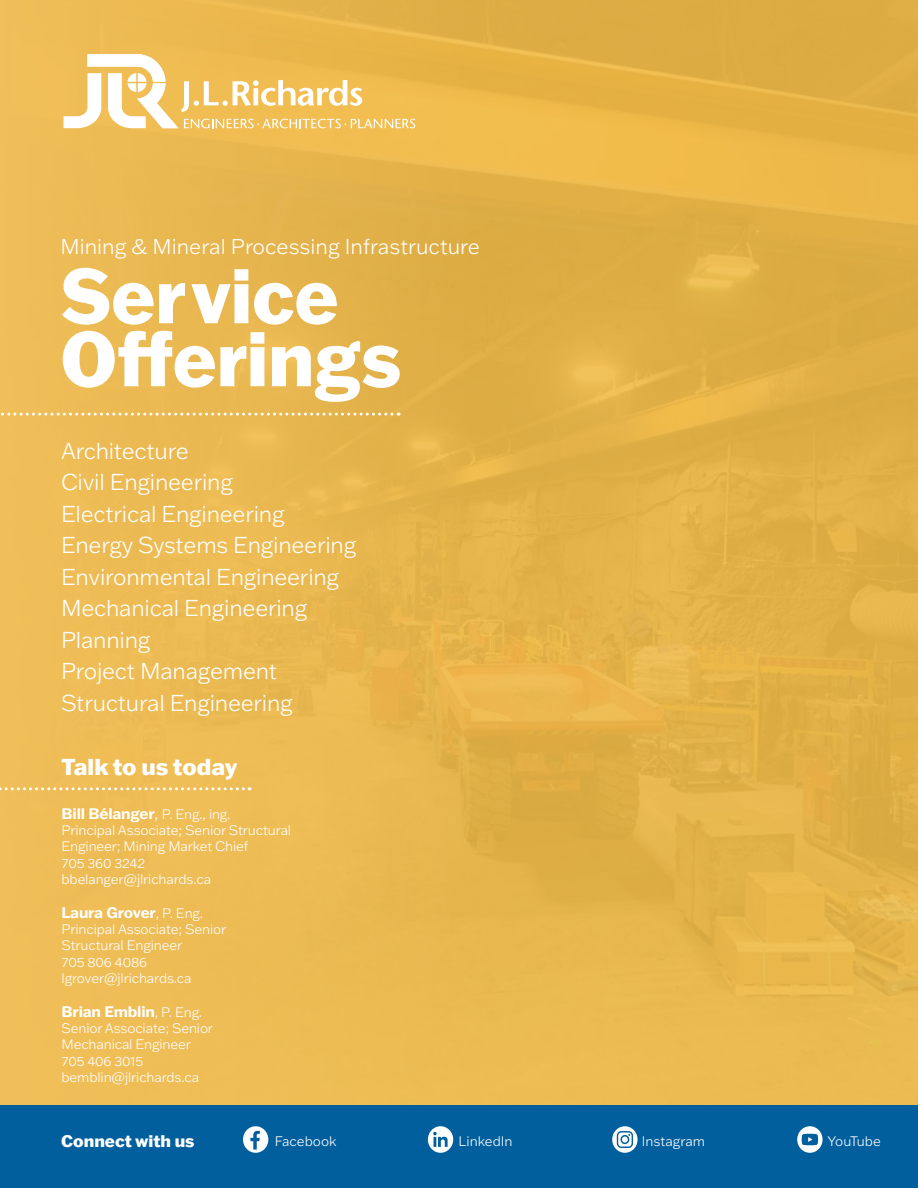
<style>
.page{position:relative;width:918px;height:1188px;background:#fff}
.page>*{position:absolute;margin:0;border:0;box-sizing:border-box;transform-origin:0 0}
.t1{font:800 75.6px/63px "Franklin Gothic ATF";color:#fff;scale:.95 1}
.t2{font:300 22.5px/31.5px "Franklin Gothic ATF";letter-spacing:-.01em;color:#fff}
.t3{font:800 22.5px "Franklin Gothic ATF";color:#fff}
.t4{font:300 21px "Franklin Gothic ATF";color:#fff}
.t5{font:800 16.5px "Franklin Gothic ATF";color:#fff}
.t6{font:700 15px "Franklin Gothic ATF";letter-spacing:-.01em;color:#fff}
.t7{font:300 13.5px/16.2px "Franklin Gothic ATF";letter-spacing:-.01em;color:#fff}
.t8{font:300 13.5px "Franklin Gothic ATF";letter-spacing:-.045em;color:#fff}
.s1{font-weight:300}
.s2{font-weight:300;font-size:13.5px}
</style>
<div class="page">
<img style="left:495px;top:0;width:423px;height:1106px">
<div style="left:0;top:0;width:495px;height:1188px;background:linear-gradient(to right,#f1bf59,#e5b34a)"></div>
<svg style="left:64px;top:54px;width:351px;height:74px"></svg>
<svg style="left:0;top:413px;width:392px;height:3px"></svg>
<svg style="left:0;top:787px;width:250px;height:3px"></svg>
<div style="left:0;top:1106px;width:918px;height:82px;background:#005f9c"></div>
<svg style="left:243px;top:1126px;width:25px;height:27px"></svg>
<svg style="left:612px;top:1126px;width:26px;height:27px"></svg>
<svg style="left:428px;top:1126px;width:25px;height:27px"></svg>
<svg style="left:797px;top:1126px;width:26px;height:27px"></svg>
<h3 class="t4" style="left:60px;top:232px;width:421px">Mining &amp; Mineral Processing Infrastructure</h3>
<h1 class="t1" style="left:60px;top:262px;width:361px">Service<br>Offerings</h1>
<h2 class="t2" style="left:61px;top:434px;width:297px">Architecture<br>Civil Engineering<br>Electrical Engineering<br>Energy Systems Engineering<br>Environmental Engineering<br>Mechanical Engineering<br>Planning<br>Project Management<br>Structural Engineering</h2>
<h2 class="t3" style="left:62px;top:751px;width:178px">Talk to us today</h2>
<p class="t6" style="left:62px;top:804px;width:170px">Bill Bélanger<span class="s1">,</span> <span class="s2">P. Eng., ing.</span></p>
<p class="t7" style="left:62px;top:822px;width:231px">Principal Associate; Senior Structural<br>Engineer; Mining Market Chief<br>705 360 3242 bbelanger@jlrichards.ca</p>
<p class="t6" style="left:62px;top:903px;width:143px">Laura Grover<span class="s2">, P. Eng.</span></p>
<p class="t7" style="left:62px;top:921px;width:166px">Principal Associate; Senior<br>Structural Engineer<br>705 806 4086 lgrover@jlrichards.ca</p>
<p class="t6" style="left:62px;top:1002px;width:142px">Brian Emblin<span class="s2">, P. Eng.</span></p>
<p class="t7" style="left:62px;top:1020px;width:153px">Senior Associate; Senior<br>Mechanical Engineer<br>705 406 3015 bemblin@jlrichards.ca</p>
<p class="t5" style="left:61px;top:1130px;width:135px">Connect with us</p>
<p class="t7" style="left:275px;top:1133px;width:63px">Facebook</p>
<p class="t7" style="left:459px;top:1133px;width:56px">LinkedIn</p>
<p class="t7" style="left:642px;top:1133px;width:65px">Instagram</p>
<p class="t8" style="left:828px;top:1133px;width:55px">YouTube</p>
</div>
